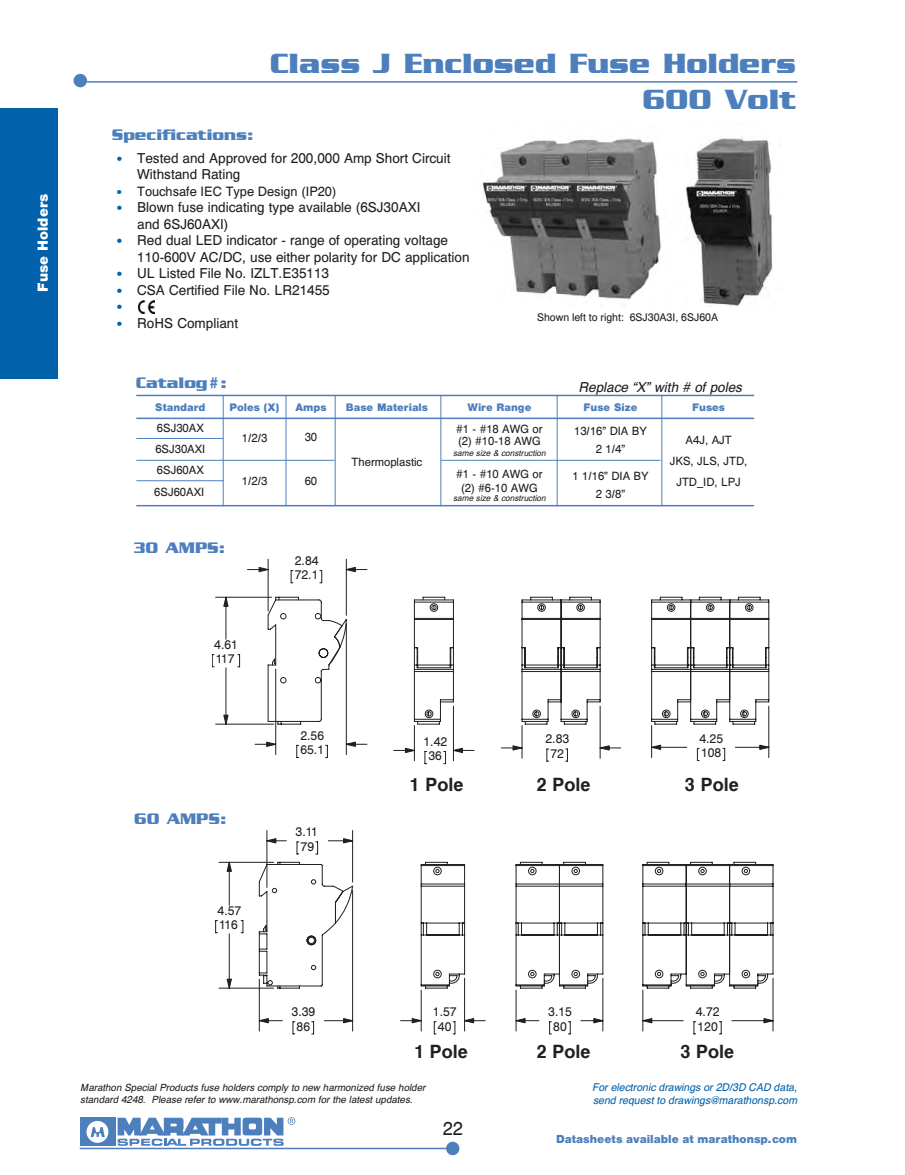
<style>
.page{position:relative;width:905px;height:1175px;background:#fff}
.page>*{position:absolute;margin:0;border:0;box-sizing:border-box;transform-origin:0 0}
.t1{font:700 30px "Serpentine LT";color:#4d7fbd}
.t2{font:700 18px "Helv";color:#231f20}
.t3{font:18px "Helv Normal";color:#231f20}
.t4{font:700 16.5px "Serpentine LT";color:#4d7fbd}
.t5{font:900 15px "Helv";color:#fff}
.t6{font:13.5px/16.5px "Helv Normal";color:#231f20}
.t7{font:italic 13.5px "Helv";color:#231f20}
.t8{font:700 13.5px "Serpentine LT";color:#0161aa}
.t9{font:12.75px "Helv Normal";color:#231f20}
.t10{font:12.15px/14.2px "Helv Normal";color:#231f20}
.t11{font:900 12px "Helv";color:#4d80be}
.t12{font:11.25px/13.5px "Helv Normal";color:#231f20;text-align:center}
.t13{font:900 11.25px "Helv";color:#4d7fbd}
.t14{font:italic 10.5px/12.6px "Helv";color:#0161aa}
.t15{font:10.5px "Helv Normal";color:#231f20}
.t16{font:italic 9.75px/12px "Helv";color:#231f20}
.t17{font:italic 8.25px "Helv";color:#231f20}
.s1{font-family:"Serpentine LT";font-weight:700;color:#0161aa}
</style>
<div class="page">
<div style="left:80px;top:1117px;width:35px;height:28px;background:#4d7fbd"></div>
<div style="left:86px;top:1120px;width:22px;height:22px;background:#fff;border-radius:50%"></div>
<svg style="left:117px;top:1117px;width:178px;height:28px"></svg>
<svg style="left:91px;top:1127px;width:14px;height:10px"></svg>
<div style="left:446px;top:1141px;width:13px;height:14px;background:#4d7fbd;border-radius:50%"></div>
<hr style="left:80px;top:1147px;width:366px;height:2px;background:#4d7fbd">
<div style="left:74px;top:74px;width:13px;height:13px;background:#4d7fbd;border-radius:50%"></div>
<hr style="left:87px;top:81px;width:710px;height:2px;background:#4d7fbd">
<div style="left:0;top:108px;width:58px;height:270px;background:#0161aa"></div>
<img style="left:138px;top:301px;width:17px;height:13px">
<hr style="left:136px;top:395px;width:618px;height:1px;background:#4d7fbd">
<hr style="left:136px;top:505px;width:618px;height:1px;background:#4d7fbd">
<hr style="left:136px;top:417px;width:618px;height:2px;background:#4d7fbd">
<hr style="left:136px;top:438px;width:87px;height:1px;background:#4d7fbd">
<hr style="left:136px;top:460px;width:199px;height:1px;background:#4d7fbd">
<hr style="left:136px;top:480px;width:87px;height:1px;background:#4d7fbd">
<hr style="left:223px;top:395px;width:1px;height:111px;background:#4d7fbd">
<hr style="left:285px;top:395px;width:1px;height:111px;background:#4d7fbd">
<hr style="left:335px;top:395px;width:1px;height:111px;background:#4d7fbd">
<hr style="left:440px;top:395px;width:1px;height:111px;background:#4d7fbd">
<hr style="left:556px;top:395px;width:1px;height:111px;background:#4d7fbd">
<hr style="left:661px;top:395px;width:1px;height:111px;background:#4d7fbd">
<hr style="left:441px;top:460px;width:219px;height:1px;background:#4d7fbd">
<img style="left:482px;top:136px;width:291px;height:171px">
<svg style="left:651px;top:724px;width:118px;height:37px"></svg>
<svg style="left:212px;top:558px;width:155px;height:200px"></svg>
<svg style="left:501px;top:724px;width:120px;height:37px"></svg>
<svg style="left:600px;top:596px;width:169px;height:128px"></svg>
<svg style="left:267px;top:596px;width:333px;height:128px"></svg>
<svg style="left:393px;top:705px;width:81px;height:59px"></svg>
<svg style="left:423px;top:597px;width:22px;height:12px"></svg>
<hr style="left:417px;top:664px;width:33px;height:1px;background:#231f20">
<hr style="left:414px;top:619px;width:39px;height:1px;background:#231f20">
<svg style="left:414px;top:620px;width:4px;height:48px"></svg>
<svg style="left:450px;top:619px;width:4px;height:49px"></svg>
<svg style="left:642px;top:988px;width:131px;height:46px"></svg>
<svg style="left:215px;top:830px;width:138px;height:204px"></svg>
<svg style="left:515px;top:988px;width:88px;height:46px"></svg>
<svg style="left:400px;top:988px;width:86px;height:46px"></svg>
<svg style="left:258px;top:861px;width:515px;height:127px"></svg>
<svg style="left:259px;top:861px;width:344px;height:127px"></svg>
<p class="t5" style="left:34px;top:291px;width:99px;rotate:-90deg">Fuse Holders</p>
<p class="t1" style="left:270px;top:46px;width:527px">Class J Enclosed Fuse Holders</p>
<p class="t1" style="left:642px;top:82px;width:155px">600 Volt</p>
<p class="t4" style="left:112px;top:125px;width:143px">Specifications:</p>
<p class="t6" style="left:137px;top:149px;width:315px;text-indent:-21px"><span class="s1">•</span> Tested and Approved for 200,000 Amp Short Circuit<br>Withstand Rating</p>
<p class="t9" style="left:116px;top:183px;width:221px"><span class="s1">•</span> Touchsafe IEC Type Design (IP20)</p>
<p class="t6" style="left:116px;top:199px;width:306px"><span class="s1">•</span> Blown fuse indicating type available (6SJ30AXI</p>
<p class="t6" style="left:137px;top:215px;width:93px">and 6SJ60AXI)</p>
<p class="t6" style="left:137px;top:232px;width:334px;text-indent:-21px"><span class="s1">•</span> Red dual LED indicator - range of operating voltage<br>110-600V AC/DC, use either polarity for DC application</p>
<p class="t6" style="left:116px;top:265px;width:214px"><span class="s1">•</span> UL Listed File No. IZLT.E35113</p>
<p class="t6" style="left:116px;top:281px;width:215px"><span class="s1">•</span> CSA Certified File No. LR21455</p>
<p class="t8" style="left:116px;top:299px;width:8px">•</p>
<p class="t6" style="left:116px;top:314px;width:123px"><span class="s1">•</span> RoHS Compliant</p>
<p class="t15" style="left:537px;top:310px;width:182px">Shown left to right: 6SJ30A3I, 6SJ60A</p>
<p class="t4" style="left:136px;top:373px;width:93px">Catalog#:</p>
<p class="t7" style="left:578px;top:378px;width:165px">Replace “X” with # of poles</p>
<p class="t13" style="left:155px;top:401px;width:52px">Standard</p>
<p class="t12" style="left:157px;top:421px;width:48px">6SJ30AX</p>
<p class="t12" style="left:155px;top:442px;width:52px">6SJ30AXI</p>
<p class="t12" style="left:157px;top:463px;width:48px">6SJ60AX</p>
<p class="t13" style="left:583px;top:400px;width:55px">Fuse Size</p>
<p class="t13" style="left:229px;top:400px;width:52px">Poles (X)</p>
<p class="t13" style="left:692px;top:400px;width:34px">Fuses</p>
<p class="t12" style="left:685px;top:432px;width:48px">A4J, AJT</p>
<p class="t12" style="left:670px;top:450px;width:79px;line-height:21px">JKS, JLS, JTD,<br>JTD_ID, LPJ</p>
<p class="t13" style="left:346px;top:400px;width:84px">Base Materials</p>
<p class="t13" style="left:467px;top:400px;width:65px">Wire Range</p>
<p class="t12" style="left:456px;top:422px;width:88px">#1 - #18 AWG or</p>
<p class="t12" style="left:458px;top:434px;width:84px">(2) #10-18 AWG</p>
<p class="t17" style="left:453px;top:447px;width:94px">same size &amp; construction</p>
<p class="t12" style="left:456px;top:467px;width:88px">#1 - #10 AWG or (2) #6-10 AWG</p>
<p class="t17" style="left:453px;top:492px;width:94px">same size &amp; construction</p>
<p class="t13" style="left:295px;top:401px;width:33px">Amps</p>
<p class="t12" style="left:305px;top:430px;width:14px">30</p>
<p class="t12" style="left:305px;top:474px;width:14px">60</p>
<p class="t12" style="left:574px;top:423px;width:74px">13/16” DIA BY</p>
<p class="t12" style="left:596px;top:441px;width:31px">2 1/4”</p>
<p class="t12" style="left:242px;top:431px;width:27px">1/2/3</p>
<p class="t12" style="left:351px;top:455px;width:72px">Thermoplastic</p>
<p class="t12" style="left:572px;top:468px;width:78px">1 1/16” DIA BY</p>
<p class="t12" style="left:596px;top:486px;width:31px">2 3/8”</p>
<p class="t12" style="left:242px;top:474px;width:27px">1/2/3</p>
<p class="t12" style="left:154px;top:485px;width:52px">6SJ60AXI</p>
<p class="t4" style="left:134px;top:538px;width:93px">30 AMPS:</p>
<p class="t10" style="left:214px;top:637px;width:25px">4.61<br>117</p>
<p class="t4" style="left:134px;top:809px;width:94px">60 AMPS:</p>
<p class="t10" style="left:218px;top:903px;width:25px">4.57<br>116</p>
<p class="t10" style="left:295px;top:553px;width:25px">2.84<br>72.1</p>
<p class="t10" style="left:300px;top:728px;width:25px">2.56<br>65.1</p>
<p class="t10" style="left:295px;top:824px;width:24px;text-align:center">3.11<br>79</p>
<p class="t10" style="left:291px;top:1004px;width:25px;text-align:center">3.39<br>86</p>
<p class="t10" style="left:423px;top:734px;width:25px;text-align:center">1.42<br>36</p>
<p class="t10" style="left:545px;top:731px;width:25px;text-align:center">2.83<br>72</p>
<p class="t10" style="left:699px;top:731px;width:25px">4.25<br>108</p>
<p class="t2" style="left:409px;top:773px;width:55px">1 Pole</p>
<p class="t2" style="left:536px;top:773px;width:55px">2 Pole</p>
<p class="t2" style="left:684px;top:773px;width:55px">3 Pole</p>
<p class="t10" style="left:433px;top:1004px;width:25px;text-align:center">1.57<br>40</p>
<p class="t10" style="left:548px;top:1004px;width:25px;text-align:center">3.15<br>80</p>
<p class="t10" style="left:696px;top:1004px;width:25px">4.72<br>120</p>
<p class="t2" style="left:414px;top:1040px;width:55px">1 Pole</p>
<p class="t2" style="left:536px;top:1040px;width:55px">2 Pole</p>
<p class="t2" style="left:680px;top:1040px;width:55px">3 Pole</p>
<p class="t14" style="left:592px;top:1081px;width:206px">For electronic drawings or 2D/3D CAD data, send request to drawings@marathonsp.com</p>
<p class="t16" style="left:80px;top:1081px;width:346px">Marathon Special Products fuse holders comply to new harmonized fuse holder standard 4248. Please refer to www.marathonsp.com for the latest updates.</p>
<p class="t3" style="left:442px;top:1117px;width:22px">22</p>
<p class="t11" style="left:556px;top:1131px;width:242px">Datasheets available at marathonsp.com</p>
</div>
